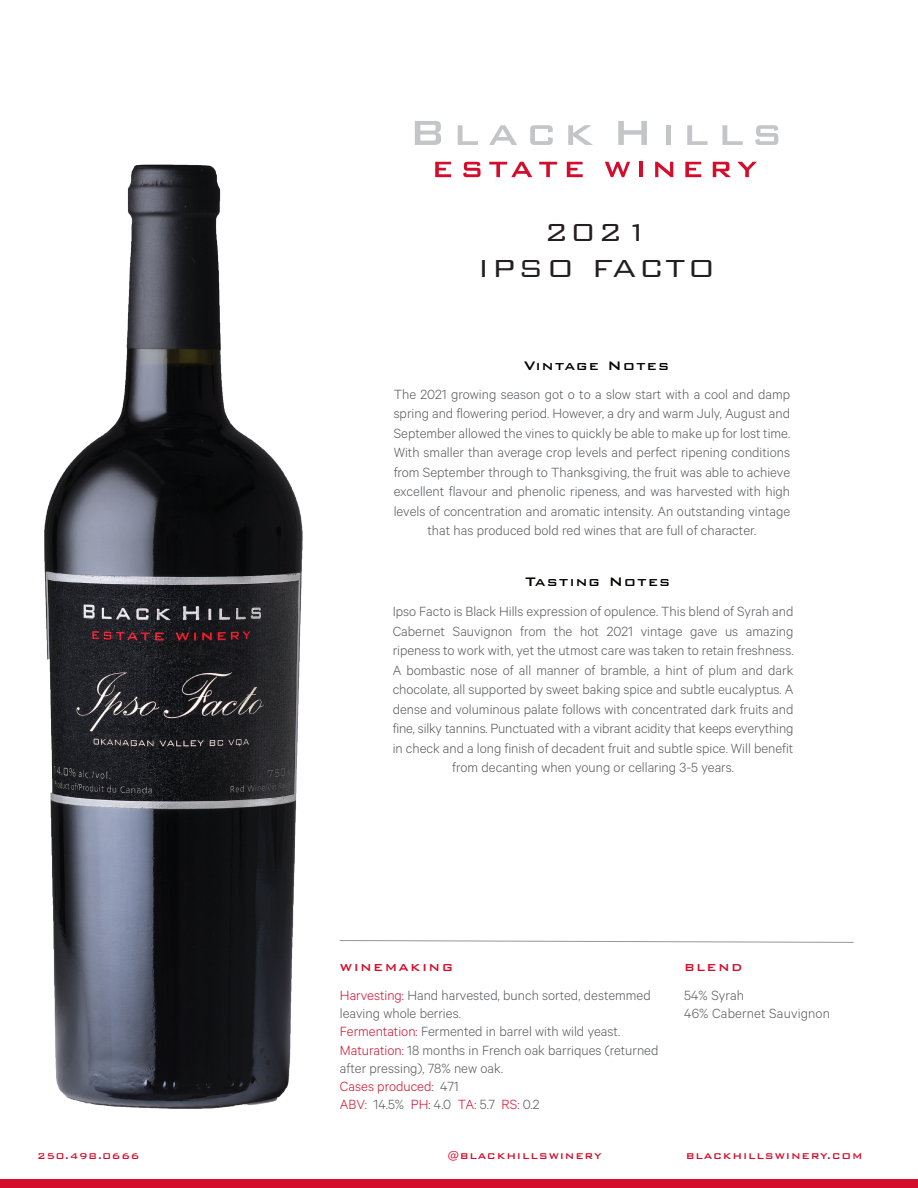
<style>
.page{position:relative;width:918px;height:1188px;background:#fff}
.page>*{position:absolute;margin:0;border:0;box-sizing:border-box;transform-origin:0 0}
.t1{font:300 33px/35.5px "Bank Gothic BT";letter-spacing:.07em;color:#231f20;text-align:center}
.t2{font:500 16.5px "Bank Gothic BT";letter-spacing:.07em;color:#040503}
.t3{font:300 15px/19.5px "Calibre";color:#57585a;text-align:center}
.t4{font:500 13.5px "Bank Gothic BT";letter-spacing:.095em;color:#d30d2b}
.t5{font:500 11.25px "Bank Gothic BT";letter-spacing:.07em;color:#d30d2b}
.s1{color:#d30d2b}
</style>
<div class="page">
<svg style="left:415px;top:121px;width:26px;height:24px"></svg>
<svg style="left:458px;top:125px;width:20px;height:20px"></svg>
<svg style="left:489px;top:125px;width:28px;height:20px"></svg>
<svg style="left:530px;top:125px;width:23px;height:20px"></svg>
<svg style="left:568px;top:125px;width:25px;height:20px"></svg>
<svg style="left:618px;top:121px;width:29px;height:24px"></svg>
<div style="left:666px;top:125px;width:5px;height:20px;background:#c4c5c9"></div>
<svg style="left:687px;top:125px;width:21px;height:20px"></svg>
<svg style="left:722px;top:125px;width:21px;height:20px"></svg>
<svg style="left:755px;top:125px;width:23px;height:20px"></svg>
<svg style="left:435px;top:162px;width:16px;height:15px"></svg>
<svg style="left:463px;top:162px;width:18px;height:15px"></svg>
<svg style="left:489px;top:162px;width:43px;height:15px"></svg>
<svg style="left:539px;top:162px;width:18px;height:15px"></svg>
<svg style="left:567px;top:162px;width:16px;height:15px"></svg>
<svg style="left:605px;top:162px;width:25px;height:15px"></svg>
<hr style="left:639px;top:162px;width:4px;height:15px;background:#d30d2b">
<svg style="left:655px;top:162px;width:18px;height:15px"></svg>
<svg style="left:685px;top:162px;width:16px;height:15px"></svg>
<svg style="left:713px;top:162px;width:18px;height:15px"></svg>
<svg style="left:737px;top:162px;width:20px;height:15px"></svg>
<div style="left:0;top:1180px;width:918px;height:8px;background:#d30d2b"></div>
<svg style="left:339px;top:940px;width:515px;height:3px"></svg>
<img style="left:44px;top:164px;width:259px;height:945px">
<h1 class="t1" style="left:478px;top:214px;width:239px">2021<br>IPSO FACTO</h1>
<p class="t2" style="left:524px;top:357px;width:146px">Vintage Notes</p>
<p class="t3" style="left:394px;top:384px;width:398px">The 2021 growing season got o to a slow start with a cool and damp spring and flowering period. However, a dry and warm July, August and September allowed the vines to quickly be able to make up for lost time.<br>With smaller than average crop levels and perfect ripening conditions from September through to Thanksgiving, the fruit was able to achieve excellent flavour and phenolic ripeness, and was harvested with high levels of concentration and aromatic intensity. An outstanding vintage that has produced bold red wines that are full of character.</p>
<p class="t2" style="left:526px;top:573px;width:146px">Tasting Notes</p>
<p class="t3" style="left:393px;top:601px;width:402px">Ipso Facto is Black Hills expression of opulence. This blend of Syrah and Cabernet Sauvignon from the hot 2021 vintage gave us amazing ripeness to work with, yet the utmost care was taken to retain freshness.<br>A bombastic nose of all manner of bramble, a hint of plum and dark chocolate, all supported by sweet baking spice and subtle eucalyptus. A dense and voluminous palate follows with concentrated dark fruits and fine, silky tannins. Punctuated with a vibrant acidity that keeps everything in check and a long finish of decadent fruit and subtle spice. Will benefit from decanting when young or cellaring 3-5 years.</p>
<p class="t4" style="left:340px;top:960px;width:115px">WINEMAKING</p>
<p class="t4" style="left:684px;top:960px;width:60px">BLEND</p>
<p class="t3" style="left:340px;top:986px;width:320px;line-height:18.1px;text-align:left"><span class="s1">Harvesting:</span> Hand harvested, bunch sorted, destemmed leaving whole berries.<br><span class="s1">Fermentation:</span> Fermented in barrel with wild yeast.<br><span class="s1">Maturation:</span> 18 months in French oak barriques (returned after pressing), 78% new oak.<br><span class="s1">Cases produced:</span> 471<br><span class="s1">ABV:</span> 14.5% <span class="s1">PH:</span> 4.0 <span class="s1">TA:</span> 5.7 <span class="s1">RS:</span> 0.2</p>
<p class="t3" style="left:684px;top:986px;width:147px;line-height:18.1px;text-align:left">54% Syrah<br>46% Cabernet Sauvignon</p>
<p class="t5" style="left:37px;top:1150px;width:104px">250.498.0666</p>
<p class="t5" style="left:448px;top:1150px;width:155px">@BLACKHILLSWINERY</p>
<p class="t5" style="left:686px;top:1150px;width:178px">BLACKHILLSWINERY.COM</p>
</div>
